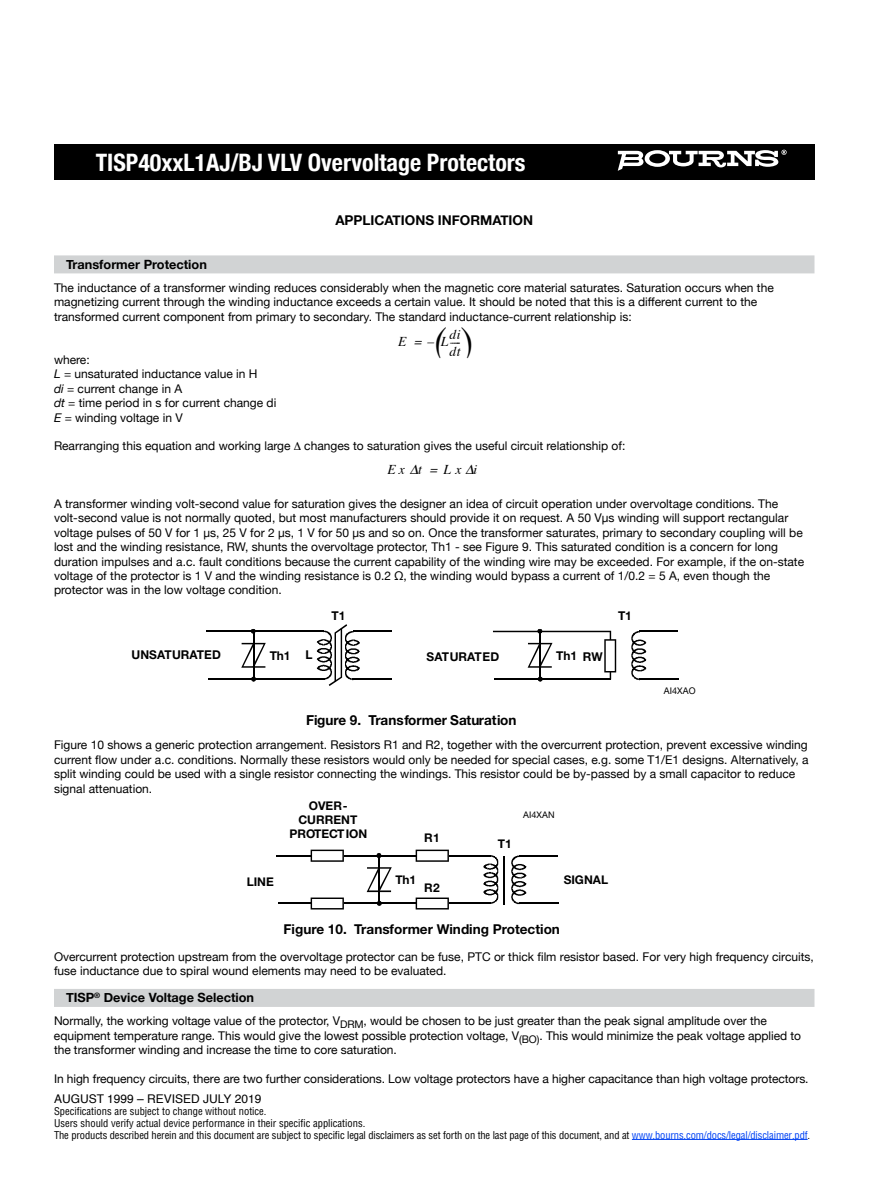
<style>
.page{position:relative;width:891px;height:1188px;background:#fff}
.page>*{position:absolute;margin:0;border:0;box-sizing:border-box;transform-origin:0 0}
.t1{font:italic 36px "Times";color:#000}
.t2{font:700 condensed 24px "Helvetica Neue";color:#fff}
.t3{font:700 13.8px "Helvetica Neue";color:#000}
.t4{font:700 13.65px "Helvetica Neue";color:#000}
.t5{font:italic 13.5px/16.5px "Times";letter-spacing:.045em;color:#000}
.t6{font:700 13.5px "Helvetica Neue";color:#000}
.t7{font:700 12.75px "Helvetica Neue";color:#000}
.t8{font:700 12.15px "Helvetica Neue";letter-spacing:.005em;color:#000}
.t9{font:12px/14.4px "Helvetica Neue";color:#000}
.t10{font:700 12px/14.1px "Helvetica Neue";color:#000;text-align:center}
.t11{font:12px "Helvetica";color:#000}
.t12{font:condensed 10.5px/12px "Helvetica";letter-spacing:-.01em;color:#000}
.t13{font:9.15px "Helvetica Neue";letter-spacing:.015em;color:#000}
.t14{font:9px "Helvetica Neue";letter-spacing:.015em;color:#000}
.s1{font-style:italic}
.s2{color:#0042f4}
</style>
<div class="page">
<div style="left:54px;top:144px;width:760px;height:36px;background:#000"></div>
<hr style="left:253px;top:632px;width:2px;height:47px;background:#000">
<svg style="left:251px;top:677px;width:5px;height:5px"></svg>
<hr style="left:208px;top:679px;width:116px;height:1px;background:#000">
<hr style="left:206px;top:631px;width:118px;height:1px;background:#000">
<svg style="left:251px;top:629px;width:5px;height:5px"></svg>
<svg style="left:241px;top:643px;width:25px;height:25px"></svg>
<hr style="left:353px;top:631px;width:39px;height:1px;background:#000">
<hr style="left:353px;top:679px;width:39px;height:1px;background:#000">
<svg style="left:317px;top:624px;width:43px;height:62px"></svg>
<hr style="left:639px;top:631px;width:39px;height:1px;background:#000">
<hr style="left:639px;top:679px;width:40px;height:1px;background:#000">
<svg style="left:631px;top:631px;width:15px;height:49px"></svg>
<svg style="left:493px;top:629px;width:123px;height:53px"></svg>
<hr style="left:379px;top:856px;width:1px;height:47px;background:#000">
<svg style="left:377px;top:901px;width:5px;height:5px"></svg>
<hr style="left:279px;top:903px;width:212px;height:1px;background:#000">
<hr style="left:504px;top:856px;width:1px;height:49px;background:#000">
<hr style="left:276px;top:855px;width:214px;height:2px;background:#000">
<svg style="left:376px;top:853px;width:5px;height:5px"></svg>
<svg style="left:367px;top:867px;width:25px;height:25px"></svg>
<svg style="left:483px;top:855px;width:15px;height:49px"></svg>
<svg style="left:311px;top:850px;width:33px;height:12px"></svg>
<svg style="left:416px;top:850px;width:33px;height:12px"></svg>
<svg style="left:311px;top:898px;width:33px;height:12px"></svg>
<svg style="left:416px;top:898px;width:33px;height:12px"></svg>
<hr style="left:519px;top:855px;width:39px;height:2px;background:#000">
<hr style="left:519px;top:903px;width:40px;height:1px;background:#000">
<svg style="left:511px;top:856px;width:15px;height:48px"></svg>
<svg style="left:618px;top:150px;width:169px;height:21px"></svg>
<div style="left:54px;top:255px;width:760px;height:18px;background:#d1d3d4"></div>
<div style="left:54px;top:989px;width:760px;height:18px;background:#d1d3d4"></div>
<hr style="left:632px;top:1139px;width:176px;height:1px;background:#0042f4">
<h2 class="t2" style="left:96px;top:142px;width:431px">TISP40xxL1AJ/BJ VLV Overvoltage Protectors</h2>
<p class="t7" style="left:66px;top:254px;width:142px">Transformer Protection</p>
<p class="t6" style="left:335px;top:209px;width:199px">APPLICATIONS INFORMATION</p>
<p class="t9" style="left:54px;top:281px;width:721px">The inductance of a transformer winding reduces considerably when the magnetic core material saturates. Saturation occurs when the magnetizing current through the winding inductance exceeds a certain value. It should be noted that this is a different current to the transformed current component from primary to secondary. The standard inductance-current relationship is:</p>
<p class="t9" style="left:54px;top:353px;width:224px">where:<br><span class="s1">L</span> = unsaturated inductance value in H<br><span class="s1">di</span> = current change in A<br><span class="s1">dt</span> = time period in s for current change di<br><span class="s1">E</span> = winding voltage in V</p>
<p class="t9" style="left:54px;top:440px;width:573px">Rearranging this equation and working large changes to saturation gives the useful circuit relationship of:</p>
<h1 class="t1" style="left:435px;top:296px;width:13px">(</h1>
<p class="t5" style="left:441px;top:320px;width:9px">L</p>
<p class="t5" style="left:450px;top:313px;width:13px">di dt</p>
<h1 class="t1" style="left:435px;top:309px;width:13px">(</h1>
<p class="t5" style="left:414px;top:320px;width:48px">= – ----</p>
<p class="t5" style="left:398px;top:333px;width:10px">E</p>
<p class="t5" style="left:441px;top:333px;width:9px">L</p>
<p class="t5" style="left:450px;top:325px;width:13px">di dt</p>
<p class="t5" style="left:414px;top:332px;width:48px">= – ----</p>
<p class="t5" style="left:387px;top:461px;width:91px">Ex∆t =Lx∆i</p>
<p class="t9" style="left:54px;top:497px;width:752px">A transformer winding volt-second value for saturation gives the designer an idea of circuit operation under overvoltage conditions. The volt-second value is not normally quoted, but most manufacturers should provide it on request. A 50 Vµs winding will support rectangular voltage pulses of 50 V for 1 µs, 25 V for 2 µs, 1 V for 50 µs and so on. Once the transformer saturates, primary to secondary coupling will be lost and the winding resistance, RW, shunts the overvoltage protector, Th1 - see Figure 9. This saturated condition is a concern for long duration impulses and a.c. fault conditions because the current capability of the winding wire may be exceeded. For example, if the on-state voltage of the protector is 1 V and the winding resistance is 0.2 Ω, the winding would bypass a current of 1/0.2 = 5 A, even though the protector was in the low voltage condition.</p>
<p class="t8" style="left:332px;top:606px;width:15px">T1</p>
<p class="t8" style="left:132px;top:646px;width:91px">UNSATURATED</p>
<p class="t8" style="left:305px;top:646px;width:9px">L</p>
<p class="t8" style="left:556px;top:646px;width:48px">Th1 RW</p>
<p class="t8" style="left:270px;top:646px;width:22px">Th1</p>
<p class="t8" style="left:427px;top:647px;width:74px">SATURATED</p>
<p class="t8" style="left:618px;top:606px;width:15px">T1</p>
<p class="t3" style="left:306px;top:709px;width:212px">Figure 9. Transformer Saturation</p>
<p class="t13" style="left:664px;top:685px;width:33px">AI4XAO</p>
<p class="t9" style="left:54px;top:739px;width:756px">Figure 10 shows a generic protection arrangement. Resistors R1 and R2, together with the overcurrent protection, prevent excessive winding current flow under a.c. conditions. Normally these resistors would only be needed for special cases, e.g. some T1/E1 designs. Alternatively, a split winding could be used with a single resistor connecting the windings. This resistor could be by-passed by a small capacitor to reduce signal attenuation.</p>
<p class="t10" style="left:247px;top:875px;width:28px">LINE</p>
<p class="t10" style="left:290px;top:799px;width:79px">OVER-<br>CURRENT<br>PROTECTION</p>
<p class="t10" style="left:424px;top:831px;width:17px">R1</p>
<p class="t10" style="left:498px;top:837px;width:15px">T1</p>
<p class="t14" style="left:523px;top:808px;width:33px">AI4XAN</p>
<p class="t10" style="left:395px;top:873px;width:22px">Th1</p>
<p class="t10" style="left:564px;top:873px;width:46px">SIGNAL</p>
<p class="t10" style="left:424px;top:881px;width:17px">R2</p>
<p class="t4" style="left:284px;top:919px;width:278px">Figure 10. Transformer Winding Protection</p>
<p class="t9" style="left:54px;top:950px;width:761px">Overcurrent protection upstream from the overvoltage protector can be fuse, PTC or thick film resistor based. For very high frequency circuits, fuse inductance due to spiral wound elements may need to be evaluated.</p>
<p class="t7" style="left:66px;top:988px;width:190px">TISP<sup>®</sup> Device Voltage Selection</p>
<p class="t9" style="left:54px;top:1015px;width:749px">Normally, the working voltage value of the protector, V<sub>DRM</sub>, would be chosen to be just greater than the peak signal amplitude over the equipment temperature range. This would give the lowest possible protection voltage, V<sub>(BO)</sub>. This would minimize the peak voltage applied to the transformer winding and increase the time to core saturation.</p>
<p class="t9" style="left:54px;top:1072px;width:756px">In high frequency circuits, there are two further considerations. Low voltage protectors have a higher capacitance than high voltage protectors.</p>
<p class="t11" style="left:54px;top:1089px;width:209px">AUGUST 1999 – REVISED JULY 2019</p>
<p class="t12" style="left:54px;top:1104px;width:758px">Specifications are subject to change without notice.<br>Users should verify actual device performance in their specific applications.<br>The products described herein and this document are subject to specific legal disclaimers as set forth on the last page of this document, and at <span class="s2">www.bourns.com/docs/legal/disclaimer.pdf</span>.</p>
</div>
